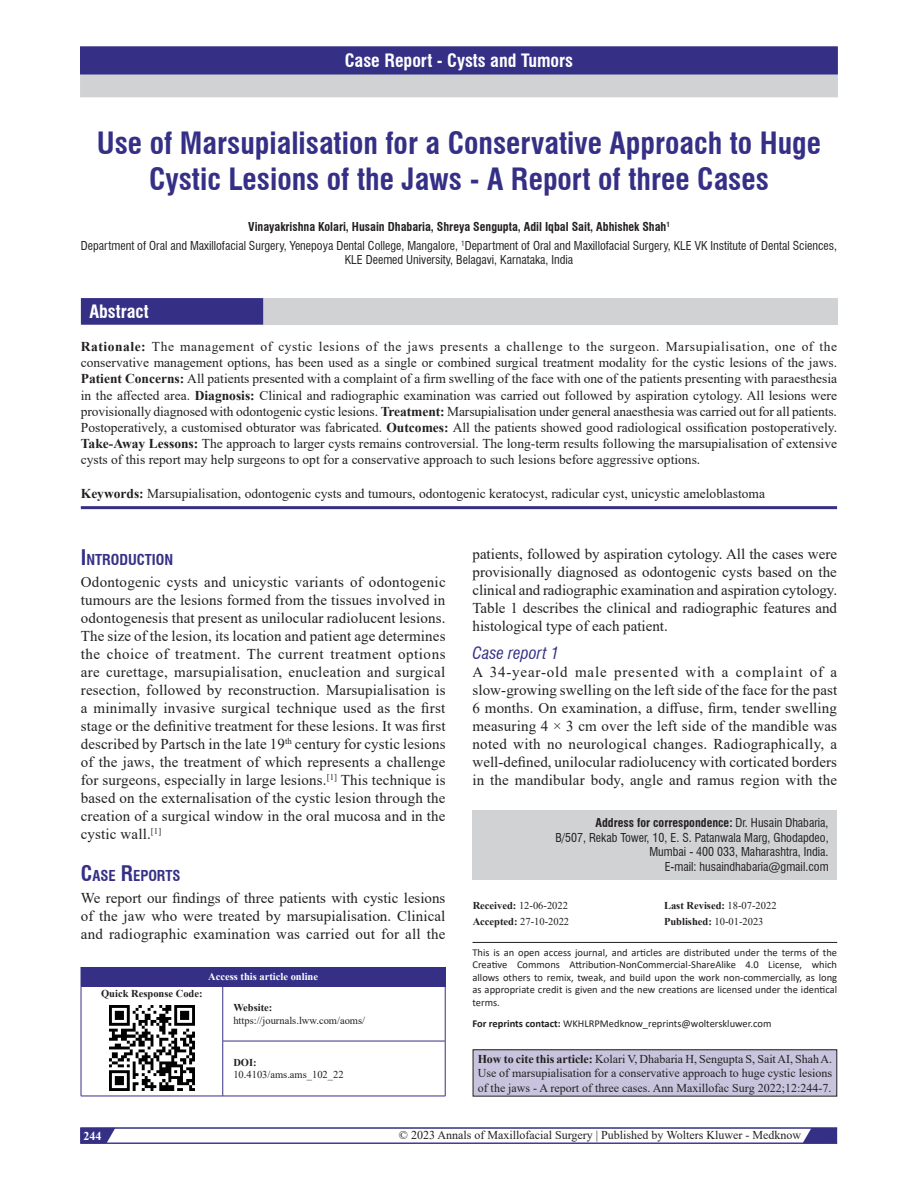
<style>
.page{position:relative;width:918px;height:1188px;background:#fff}
.page>*{position:absolute;margin:0;border:0;box-sizing:border-box;transform-origin:0 0}
.AT{font:700 condensed 30px/36px "Swiss 721 BT";color:#353086;text-align:center}
.AH{font:700 condensed 18px "Swiss 721 BT";color:#fff}
.ABSH{font:700 condensed 18px "Swiss 721 BT";color:#fff}
.t1{font:italic condensed 16.5px "Swiss 721 BT";color:#353086}
.TX{font:15px/18px "Times New Roman";letter-spacing:.01em;color:#231f20;text-align:justify}
.t2{font:700 condensed 14.7px "Swiss 721 BT";color:#353086}
.ABS{font:13.5px/16.2px "Times New Roman";color:#231f20;text-align:justify}
.KWD{font:13.5px "Times New Roman";color:#231f20}
.HTC{font:12px/14.4px "Times New Roman";color:#231f20;text-align:justify}
.AFF{font:condensed 12px/14.4px "Swiss 721 BT";color:#231f20;text-align:center}
.ADD{font:condensed 12px/14.4px "Swiss 721 BT";color:#231f20;text-align:right}
.AU{font:700 condensed 12px "Swiss 721 BT";color:#231f20}
.t3{font:700 12px "Times New Roman";color:#fff}
.OS{font:10.5px/12.6px "Calibri";color:#231f20;text-align:justify}
.Website{font:10.5px/12.6px "Times New Roman";color:#231f20}
.HIS{font:700 10.5px "Times New Roman";color:#231f20}
.HIS-2{font:10.5px "Times New Roman";color:#231f20}
.ATAO{font:700 10.5px "Times New Roman";color:#fff}
.QRC{font:700 10.5px "Times New Roman";color:#231f20}
.s1{font-weight:700}
.s2{font-size:21px}
.s3{font-weight:400}
</style>
<div class="page">
<svg style="left:80px;top:1128px;width:758px;height:16px"></svg>
<div style="left:80px;top:46px;width:758px;height:51px;background:#d1d2d4"></div>
<div style="left:81px;top:47px;width:756px;height:27px;background:#353086"></div>
<div style="left:80px;top:46px;width:758px;height:29px;border:2px solid #353086"></div>
<hr style="left:81px;top:506px;width:756px;height:3px;background:#353086">
<div style="left:472px;top:810px;width:365px;height:69px;background:#d1d2d4"></div>
<div style="left:81px;top:967px;width:364px;height:19px;background:#353086"></div>
<svg style="left:445px;top:967px;width:1px;height:19px"></svg>
<hr style="left:81px;top:986px;width:1px;height:55px;background:#353086">
<hr style="left:81px;top:1041px;width:1px;height:55px;background:#353086">
<hr style="left:81px;top:986px;width:142px;height:1px;background:#353086">
<hr style="left:222px;top:986px;width:1px;height:55px;background:#353086">
<hr style="left:223px;top:986px;width:222px;height:1px;background:#353086">
<hr style="left:445px;top:986px;width:1px;height:55px;background:#353086">
<hr style="left:81px;top:1096px;width:142px;height:1px;background:#353086">
<hr style="left:222px;top:1041px;width:1px;height:55px;background:#353086">
<hr style="left:223px;top:1041px;width:222px;height:1px;background:#353086">
<hr style="left:445px;top:1041px;width:1px;height:55px;background:#353086">
<hr style="left:223px;top:1096px;width:222px;height:1px;background:#353086">
<img style="left:109px;top:1005px;width:85px;height:85px">
<div style="left:473px;top:1050px;width:364px;height:46px;background:#c8c4de"></div>
<div style="left:473px;top:1049px;width:364px;height:48px;border:1px solid #231f20"></div>
<div style="left:81px;top:298px;width:756px;height:27px;background:#d1d2d4"></div>
<div style="left:81px;top:298px;width:182px;height:27px;background:#353086"></div>
<hr style="left:472px;top:942px;width:365px;height:1px;background:#231f20">
<p class="AH" style="left:345px;top:50px;width:230px">Case Report - Cysts and Tumors</p>
<p class="AT" style="left:97px;top:125px;width:726px">Use of Marsupialisation for a Conservative Approach to Huge<br>Cystic Lesions of the Jaws - A Report of three Cases</p>
<p class="AU" style="left:248px;top:219px;width:423px">Vinayakrishna Kolari, Husain Dhabaria, Shreya Sengupta, Adil Iqbal Sait, Abhishek Shah<sup>1</sup></p>
<p class="AFF" style="left:81px;top:238px;width:758px">Department of Oral and Maxillofacial Surgery, Yenepoya Dental College, Mangalore, <sup>1</sup>Department of Oral and Maxillofacial Surgery, KLE VK Institute of Dental Sciences,<br>KLE Deemed University, Belagavi, Karnataka, India</p>
<p class="ABSH" style="left:89px;top:301px;width:61px">Abstract</p>
<p class="ABS" style="left:81px;top:338px;width:758px"><span class="s1">Rationale:</span> The management of cystic lesions of the jaws presents a challenge to the surgeon. Marsupialisation, one of the conservative management options, has been used as a single or combined surgical treatment modality for the cystic lesions of the jaws.<br><span class="s1">Patient Concerns:</span> All patients presented with a complaint of a firm swelling of the face with one of the patients presenting with paraesthesia in the affected area. <span class="s1">Diagnosis:</span> Clinical and radiographic examination was carried out followed by aspiration cytology. All lesions were provisionally diagnosed with odontogenic cystic lesions. <span class="s1">Treatment:</span> Marsupialisation under general anaesthesia was carried out for all patients.<br>Postoperatively, a customised obturator was fabricated. <span class="s1">Outcomes:</span> All the patients showed good radiological ossification postoperatively.<br><span class="s1">Take-Away Lessons:</span> The approach to larger cysts remains controversial. The long‑term results following the marsupialisation of extensive cysts of this report may help surgeons to opt for a conservative approach to such lesions before aggressive options.</p>
<p class="KWD" style="left:81px;top:484px;width:686px"><span class="s1">Keywords:</span> Marsupialisation, odontogenic cysts and tumours, odontogenic keratocyst, radicular cyst, unicystic ameloblastoma</p>
<h1 class="t2" style="left:81px;top:550px;width:94px"><span class="s2">I</span>NTRODUCTION</h1>
<p class="TX" style="left:81px;top:572px;width:366px">Odontogenic cysts and unicystic variants of odontogenic tumours are the lesions formed from the tissues involved in odontogenesis that present as unilocular radiolucent lesions.<br>The size of the lesion, its location and patient age determines the choice of treatment. The current treatment options are curettage, marsupialisation, enucleation and surgical resection, followed by reconstruction. Marsupialisation is a minimally invasive surgical technique used as the first stage or the definitive treatment for these lesions. It was first described by Partsch in the late 19<sup>th</sup> century for cystic lesions of the jaws, the treatment of which represents a challenge for surgeons, especially in large lesions.<sup>[1]</sup> This technique is based on the externalisation of the cystic lesion through the creation of a surgical window in the oral mucosa and in the cystic wall.<sup>[1]</sup></p>
<h1 class="t2" style="left:81px;top:867px;width:101px"><span class="s2">C</span>ASE <span class="s2">R</span>EPORTS</h1>
<p class="TX" style="left:81px;top:889px;width:366px">We report our findings of three patients with cystic lesions of the jaw who were treated by marsupialisation. Clinical and radiographic examination was carried out for all the</p>
<p class="TX" style="left:472px;top:545px;width:366px">patients, followed by aspiration cytology. All the cases were provisionally diagnosed as odontogenic cysts based on the clinical and radiographic examination and aspiration cytology.<br>Table 1 describes the clinical and radiographic features and histological type of each patient.</p>
<h3 class="t1" style="left:472px;top:643px;width:88px">Case report 1</h3>
<p class="TX" style="left:472px;top:663px;width:366px">A 34‑year‑old male presented with a complaint of a slow‑growing swelling on the left side of the face for the past 6 months. On examination, a diffuse, firm, tender swelling measuring 4 × 3 cm over the left side of the mandible was noted with no neurological changes. Radiographically, a well‑defined, unilocular radiolucency with corticated borders in the mandibular body, angle and ramus region with the</p>
<p class="ADD" style="left:555px;top:816px;width:275px"><span class="s1">Address for correspondence:</span> Dr. Husain Dhabaria,<br>B/507, Rekab Tower, 10, E. S. Patanwala Marg, Ghodapdeo, Mumbai ‑ 400 033, Maharashtra, India.<br>E‑mail: husaindhabaria@gmail.com</p>
<p class="HIS-2" style="left:473px;top:898px;width:97px"><span class="s1">Received:</span> 12‑06‑2022</p>
<p class="HIS-2" style="left:473px;top:914px;width:98px"><span class="s1">Accepted:</span> 27‑10‑2022</p>
<p class="HIS" style="left:664px;top:898px;width:114px">Last Revised: <span class="s3">18‑07‑2022</span></p>
<p class="HIS" style="left:664px;top:913px;width:101px">Published: <span class="s3">10-01-2023</span></p>
<p class="OS" style="left:472px;top:946px;width:366px">This is an open access journal, and articles are distributed under the terms of the Creative Commons Attribution‑NonCommercial‑ShareAlike 4.0 License, which allows others to remix, tweak, and build upon the work non‑commercially, as long as appropriate credit is given and the new creations are licensed under the identical terms.</p>
<p class="OS" style="left:472px;top:1017px;width:300px"><span class="s1">For reprints contact:</span> WKHLRPMedknow_reprints@wolterskluwer.com</p>
<p class="ATAO" style="left:208px;top:969px;width:111px">Access this article online</p>
<p class="QRC" style="left:101px;top:986px;width:103px">Quick Response Code:</p>
<p class="Website" style="left:233px;top:1001px;width:133px"><span class="s1">Website: </span>https://journals.lww.com/aoms/</p>
<p class="Website" style="left:233px;top:1056px;width:112px"><span class="s1">DOI:<br></span>10.4103/ams.ams_102_22</p>
<p class="HTC" style="left:478px;top:1051px;width:356px"><span class="s1">How to cite this article:</span> Kolari V, Dhabaria H, Sengupta S, Sait AI, Shah A.<br>Use of marsupialisation for a conservative approach to huge cystic lesions of the jaws - A report of three cases. Ann Maxillofac Surg 2022;12:244-7.</p>
<p class="t3" style="left:84px;top:1127px;width:19px">244</p>
<p class="HTC" style="left:399px;top:1128px;width:404px">© 2023 Annals of Maxillofacial Surgery | Published by Wolters Kluwer - Medknow</p>
</div>
